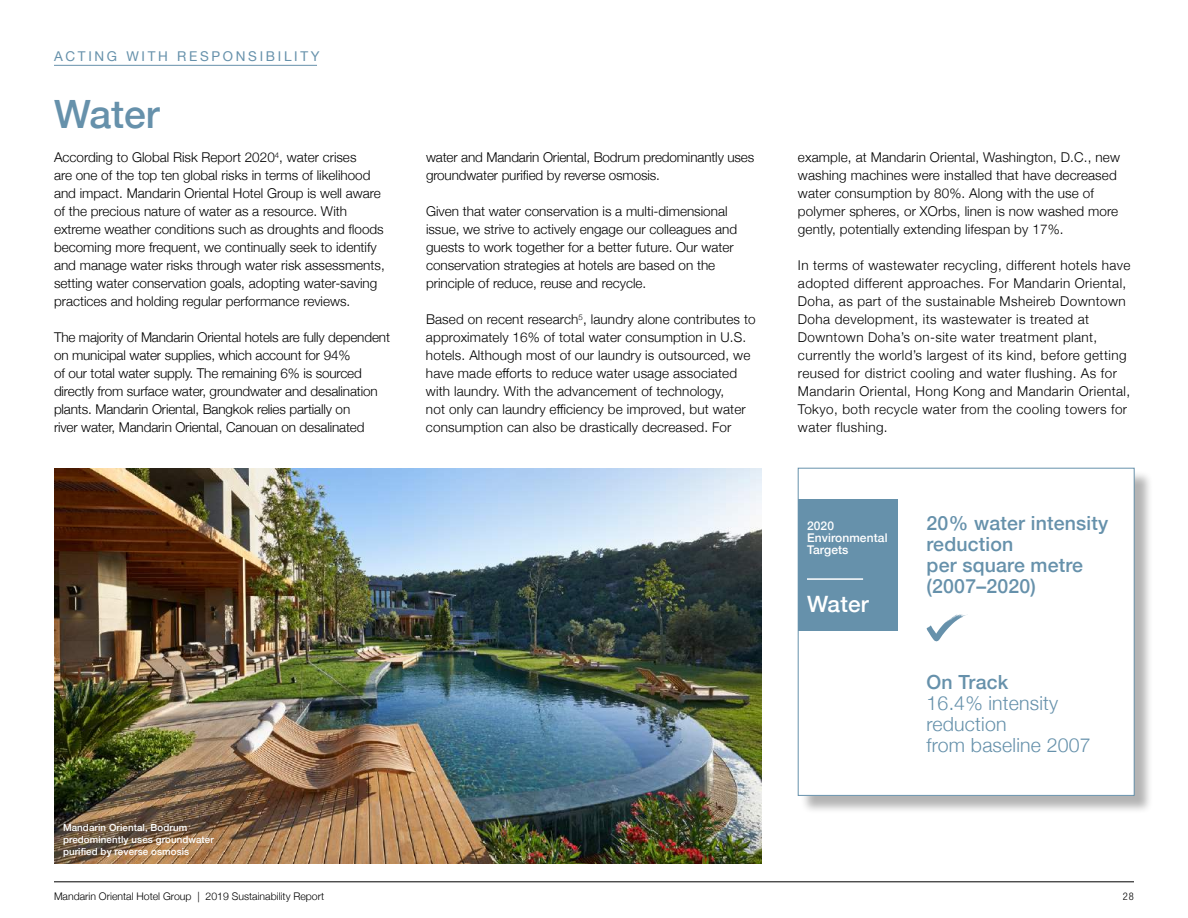
<style>
.page{position:relative;width:1188px;height:918px;background:#fff}
.page>*{position:absolute;margin:0;border:0;box-sizing:border-box;transform-origin:0 0}
.t1{font:500 39px "Helvetica Neue";color:#6691ab}
.t2{font:500 22.5px "Helvetica Neue";letter-spacing:.01em;color:#fff}
.t3{font:500 19.5px/21px "Helvetica Neue";letter-spacing:.01em;color:#6691ab}
.t4{font:300 19.5px/21px "Helvetica Neue";letter-spacing:.01em;color:#6691ab}
.t5{font:300 13.5px/18px "Helvetica Neue";color:#000}
.t6{font:300 13.5px/18px "Helvetica Neue";letter-spacing:.03em;color:#000}
.t7{font:13.5px "Helvetica Neue";letter-spacing:.2em;color:#6691ab}
.t8{font:500 12px/12px "Helvetica Neue";letter-spacing:.01em;color:#fff}
.t9{font:300 10.5px "Helvetica Neue";color:#000}
.t10{font:300 condensed 10.5px "Helvetica Neue";color:#000}
.t11{font:500 9.75px/12px "Helvetica Neue";letter-spacing:.01em;color:#fff}
</style>
<div class="page">
<hr style="left:54px;top:882px;width:1080px;height:1px;background:#000">
<hr style="left:54px;top:65px;width:263px;height:1px;background:#6691ab">
<img style="left:54px;top:468px;width:708px;height:396px">
<div style="left:800px;top:470px;width:353px;height:344px;background:#000;opacity:.3"></div>
<div style="left:798px;top:468px;width:336px;height:327px;background:#fff"></div>
<svg style="left:927px;top:614px;width:41px;height:28px"></svg>
<div style="left:798px;top:468px;width:336px;height:328px;border:1px solid #6691ab"></div>
<div style="left:798px;top:500px;width:99px;height:131px;background:#6691ab"></div>
<hr style="left:807px;top:578px;width:56px;height:2px;background:#fff">
<p class="t7" style="left:54px;top:46px;width:267px">ACTING WITH RESPONSIBILITY</p>
<h1 class="t1" style="left:54px;top:83px;width:107px">Water</h1>
<p class="t5" style="left:54px;top:147px;width:332px">According to Global Risk Report 2020<sup>4</sup>, water crises<br>are one of the top ten global risks in terms of likelihood and impact. Mandarin Oriental Hotel Group is well aware of the precious nature of water as a resource. With extreme weather conditions such as droughts and floods becoming more frequent, we continually seek to identify and manage water risks through water risk assessments, setting water conservation goals, adopting water-saving practices and holding regular performance reviews.</p>
<p class="t5" style="left:54px;top:327px;width:338px">The majority of Mandarin Oriental hotels are fully dependent on municipal water supplies, which account for 94%<br>of our total water supply. The remaining 6% is sourced directly from surface water, groundwater and desalination plants. Mandarin Oriental, Bangkok relies partially on<br>river water, Mandarin Oriental, Canouan on desalinated</p>
<p class="t5" style="left:426px;top:147px;width:330px">water and Mandarin Oriental, Bodrum predominantly uses groundwater purified by reverse osmosis.</p>
<p class="t5" style="left:426px;top:201px;width:313px">Given that water conservation is a multi-dimensional issue, we strive to actively engage our colleagues and guests to work together for a better future. Our water conservation strategies at hotels are based on the principle of reduce, reuse and recycle.</p>
<p class="t5" style="left:426px;top:309px;width:331px">Based on recent research<sup>5</sup>, laundry alone contributes to approximately 16% of total water consumption in U.S. hotels. Although most of our laundry is outsourced, we have made efforts to reduce water usage associated with laundry. With the advancement of technology,<br>not only can laundry efficiency be improved, but water consumption can also be drastically decreased. For</p>
<p class="t11" style="left:63px;top:821px;width:152px">Mandarin Oriental, Bodrum predominently uses groundwater purified by reverse osmosis</p>
<p class="t9" style="left:54px;top:888px;width:272px">Mandarin Oriental Hotel Group | 2019 Sustainability Report</p>
<p class="t5" style="left:798px;top:147px;width:324px">example, at Mandarin Oriental, Washington, D.C., new washing machines were installed that have decreased water consumption by 80%. Along with the use of polymer spheres, or XOrbs, linen is now washed more gently, potentially extending lifespan by 17%.</p>
<p class="t6" style="left:798px;top:255px;width:334px">In terms of wastewater recycling, different hotels have adopted different approaches. For Mandarin Oriental, Doha, as part of the sustainable Msheireb Downtown Doha development, its wastewater is treated at Downtown Doha’s on-site water treatment plant, currently the world’s largest of its kind, before getting reused for district cooling and water flushing. As for Mandarin Oriental, Hong Kong and Mandarin Oriental, Tokyo, both recycle water from the cooling towers for water flushing.</p>
<p class="t8" style="left:807px;top:519px;width:82px">2020<br>Environmental<br>Targets</p>
<h2 class="t2" style="left:807px;top:586px;width:63px">Water</h2>
<h3 class="t3" style="left:927px;top:511px;width:183px">20% water intensity reduction<br>per square metre (2007–2020)</h3>
<h3 class="t3" style="left:927px;top:670px;width:83px">On Track</h3>
<h3 class="t4" style="left:927px;top:691px;width:166px">16.4% intensity reduction<br>from baseline 2007</h3>
<p class="t10" style="left:1123px;top:890px;width:13px">28</p>
</div>
